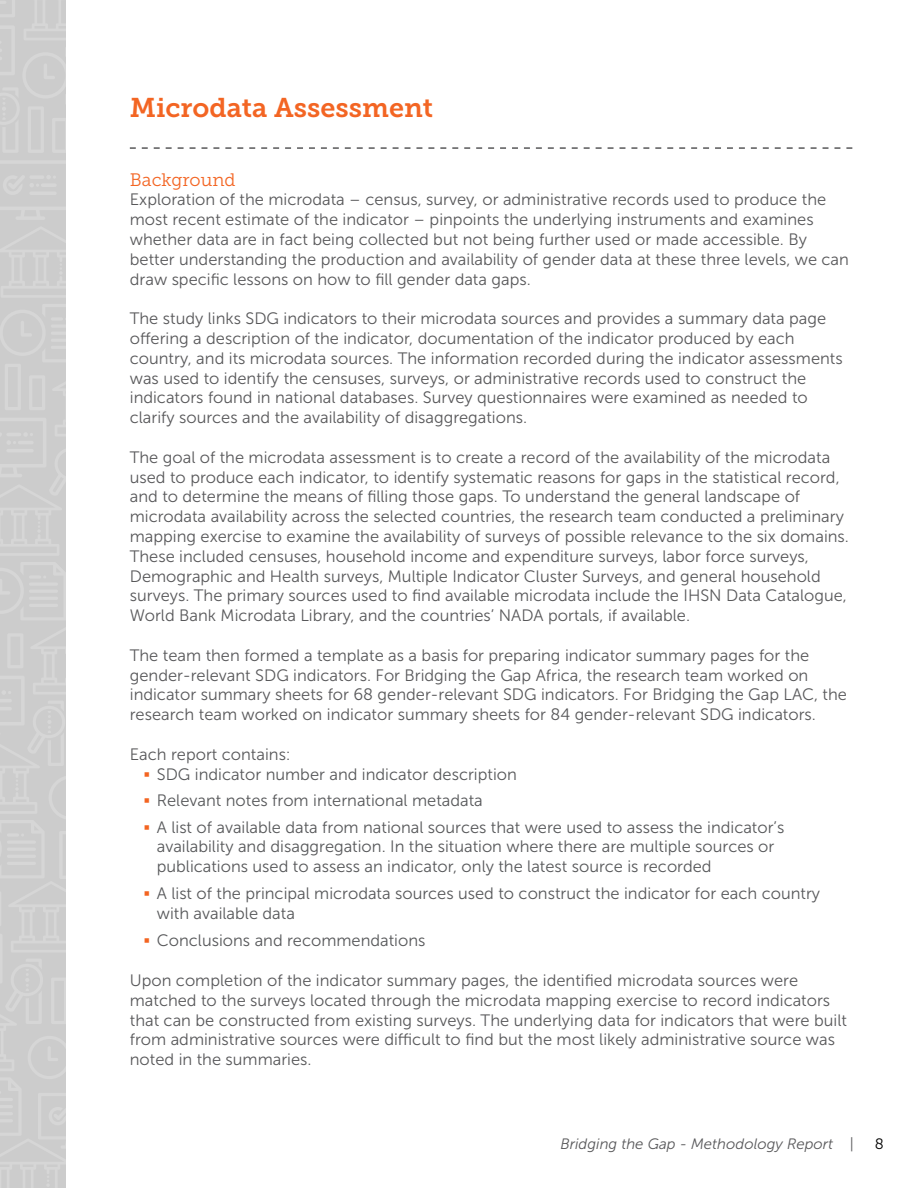
<style>
.page{position:relative;width:918px;height:1188px;background:#fff}
.page>*{position:absolute;margin:0;border:0;box-sizing:border-box;transform-origin:0 0}
.Header_1{font:27px "Museo Slab 700";color:#f36523}
.Header_2{font:18px "Museo Slab 300";color:#f36523}
.t1{font:16.5px/19.8px "Museo Sans 300";color:#58585a}
.t2{font:16.5px/19.8px "Museo Sans 300";color:#57585a}
.t3{font:italic 15px "Museo Sans 300";color:#58585a}
.t4{font:15px "Museo Sans 300";color:#000}
.s1{color:#f36421}
</style>
<div class="page">
<div style="left:0;top:0;width:66px;height:1188px;background:#ccc"></div>
<svg style="left:130px;top:147px;width:722px;height:2px"></svg>
<p class="Header_1" style="left:130px;top:92px;width:305px">Microdata Assessment</p>
<p class="Header_2" style="left:130px;top:170px;width:107px">Background</p>
<p class="t1" style="left:130px;top:190px;width:721px">Exploration of the microdata – census, survey, or administrative records used to produce the most recent estimate of the indicator – pinpoints the underlying instruments and examines whether data are in fact being collected but not being further used or made accessible. By better understanding the production and availability of gender data at these three levels, we can draw specific lessons on how to fill gender data gaps.</p>
<p class="t1" style="left:130px;top:309px;width:714px">The study links SDG indicators to their microdata sources and provides a summary data page offering a description of the indicator, documentation of the indicator produced by each country, and its microdata sources. The information recorded during the indicator assessments was used to identify the censuses, surveys, or administrative records used to construct the indicators found in national databases. Survey questionnaires were examined as needed to clarify sources and the availability of disaggregations.</p>
<p class="t1" style="left:130px;top:447px;width:719px">The goal of the microdata assessment is to create a record of the availability of the microdata used to produce each indicator, to identify systematic reasons for gaps in the statistical record, and to determine the means of filling those gaps. To understand the general landscape of microdata availability across the selected countries, the research team conducted a preliminary mapping exercise to examine the availability of surveys of possible relevance to the six domains.<br>These included censuses, household income and expenditure surveys, labor force surveys, Demographic and Health surveys, Multiple Indicator Cluster Surveys, and general household surveys. The primary sources used to find available microdata include the IHSN Data Catalogue, World Bank Microdata Library, and the countries’ NADA portals, if available.</p>
<p class="t1" style="left:130px;top:645px;width:719px">The team then formed a template as a basis for preparing indicator summary pages for the gender-relevant SDG indicators. For Bridging the Gap Africa, the research team worked on indicator summary sheets for 68 gender-relevant SDG indicators. For Bridging the Gap LAC, the research team worked on indicator summary sheets for 84 gender-relevant SDG indicators.</p>
<p class="t1" style="left:130px;top:744px;width:162px">Each report contains:</p>
<p class="t2" style="left:143px;top:764px;width:375px"><span class="s1">▪</span> SDG indicator number and indicator description</p>
<p class="t2" style="left:143px;top:791px;width:341px"><span class="s1">▪</span> Relevant notes from international metadata</p>
<p class="t2" style="left:157px;top:817px;width:629px;text-indent:-14px"><span class="s1">▪</span> A list of available data from national sources that were used to assess the indicator’s availability and disaggregation. In the situation where there are multiple sources or publications used to assess an indicator, only the latest source is recorded</p>
<p class="t2" style="left:157px;top:883px;width:665px;text-indent:-14px"><span class="s1">▪</span> A list of the principal microdata sources used to construct the indicator for each country with available data</p>
<p class="t2" style="left:143px;top:931px;width:284px"><span class="s1">▪</span> Conclusions and recommendations</p>
<p class="t1" style="left:130px;top:971px;width:719px">Upon completion of the indicator summary pages, the identified microdata sources were matched to the surveys located through the microdata mapping exercise to record indicators that can be constructed from existing surveys. The underlying data for indicators that were built from administrative sources were difficult to find but the most likely administrative source was noted in the summaries.</p>
<p class="t3" style="left:560px;top:1136px;width:295px">Bridging the Gap - Methodology Report |</p>
<p class="t4" style="left:875px;top:1136px;width:11px">8</p>
</div>
